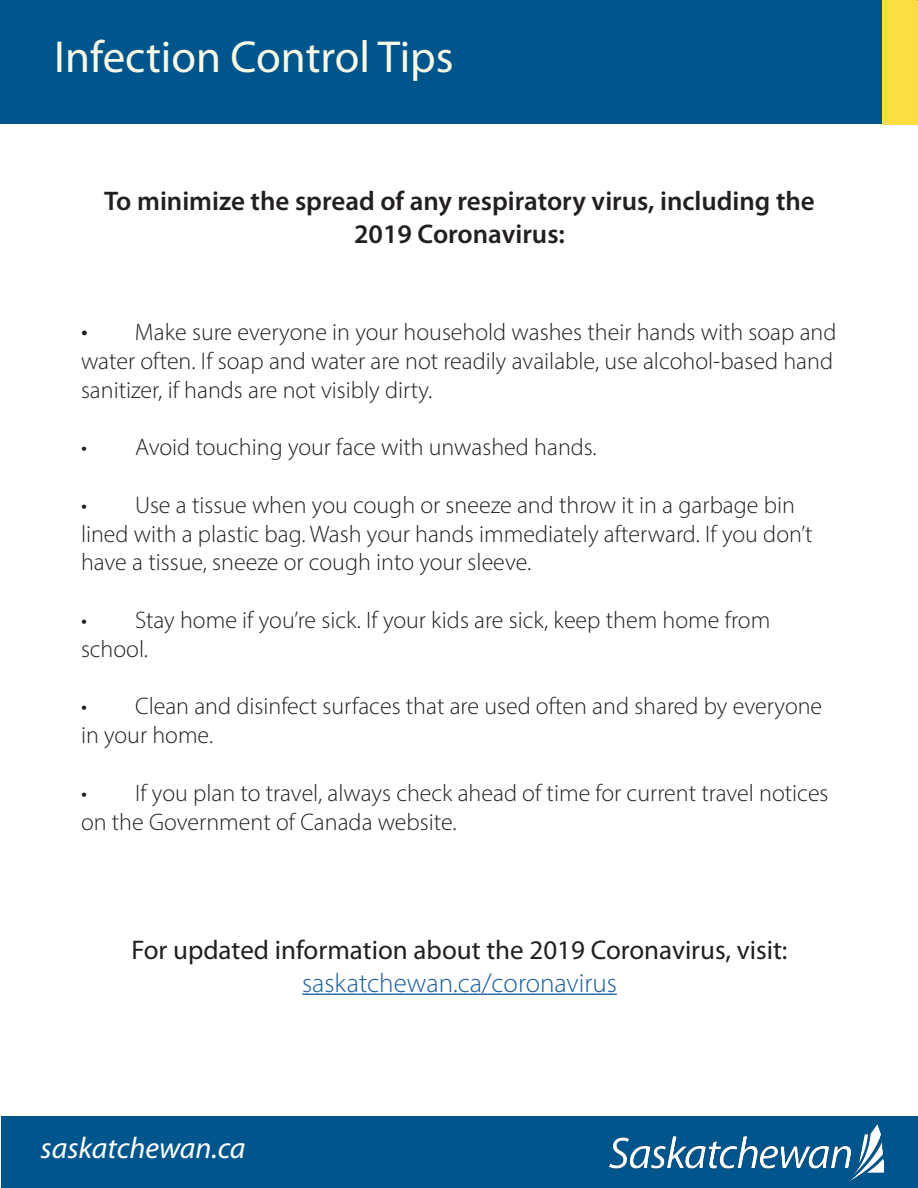
<style>
.page{position:relative;width:918px;height:1188px;background:#fff}
.page>*{position:absolute;margin:0;border:0;box-sizing:border-box;transform-origin:0 0}
.t1{font:45px "Myriad Pro";color:#f6f9e5}
.t2{font:italic 30px "Myriad Pro";color:#fff}
.t3{font:600 27px/32.4px "Myriad Pro";color:#231f20;text-align:center}
.t4{font:27px "Myriad Pro";color:#231f20}
.t5{font:300 27px "Myriad Pro";color:#175d9e}
.t6{font:300 24px/28.8px "Myriad Pro";color:#231f20}
.s1{font-size:27px}
</style>
<div class="page">
<div style="left:1px;top:1117px;width:917px;height:71px;background:#00558c"></div>
<div style="left:0;top:0;width:917px;height:123px;background:#00558c"></div>
<div style="left:883px;top:0;width:34px;height:124px;background:#fbdd40"></div>
<hr style="left:302px;top:994px;width:315px;height:1px;background:#175d9e">
<img style="left:609px;top:1124px;width:274px;height:57px">
<p class="t1" style="left:54px;top:29px;width:401px">Infection Control Tips</p>
<p class="t3" style="left:104px;top:184px;width:712px">To minimize the spread of any respiratory virus, including the<br>2019 Coronavirus:</p>
<p class="t6" style="left:81px;top:317px;width:757px"><span class="s1">•</span> Make sure everyone in your household washes their hands with soap and water often. If soap and water are not readily available, use alcohol-based hand sanitizer, if hands are not visibly dirty.</p>
<p class="t6" style="left:81px;top:433px;width:517px">• Avoid touching your face with unwashed hands.</p>
<p class="t6" style="left:81px;top:490px;width:733px">• Use a tissue when you cough or sneeze and throw it in a garbage bin lined with a plastic bag. Wash your hands immediately afterward. If you don’t have a tissue, sneeze or cough into your sleeve.</p>
<p class="t6" style="left:81px;top:605px;width:691px">• Stay home if you’re sick. If your kids are sick, keep them home from school.</p>
<p class="t6" style="left:81px;top:692px;width:743px">• Clean and disinfect surfaces that are used often and shared by everyone in your home.</p>
<p class="t6" style="left:81px;top:778px;width:749px">• If you plan to travel, always check ahead of time for current travel notices on the Government of Canada website.</p>
<p class="t4" style="left:132px;top:933px;width:658px">For updated information about the 2019 Coronavirus, visit:</p>
<p class="t5" style="left:302px;top:966px;width:316px">saskatchewan.ca/coronavirus</p>
<p class="t2" style="left:40px;top:1129px;width:207px">saskatchewan.ca</p>
</div>
